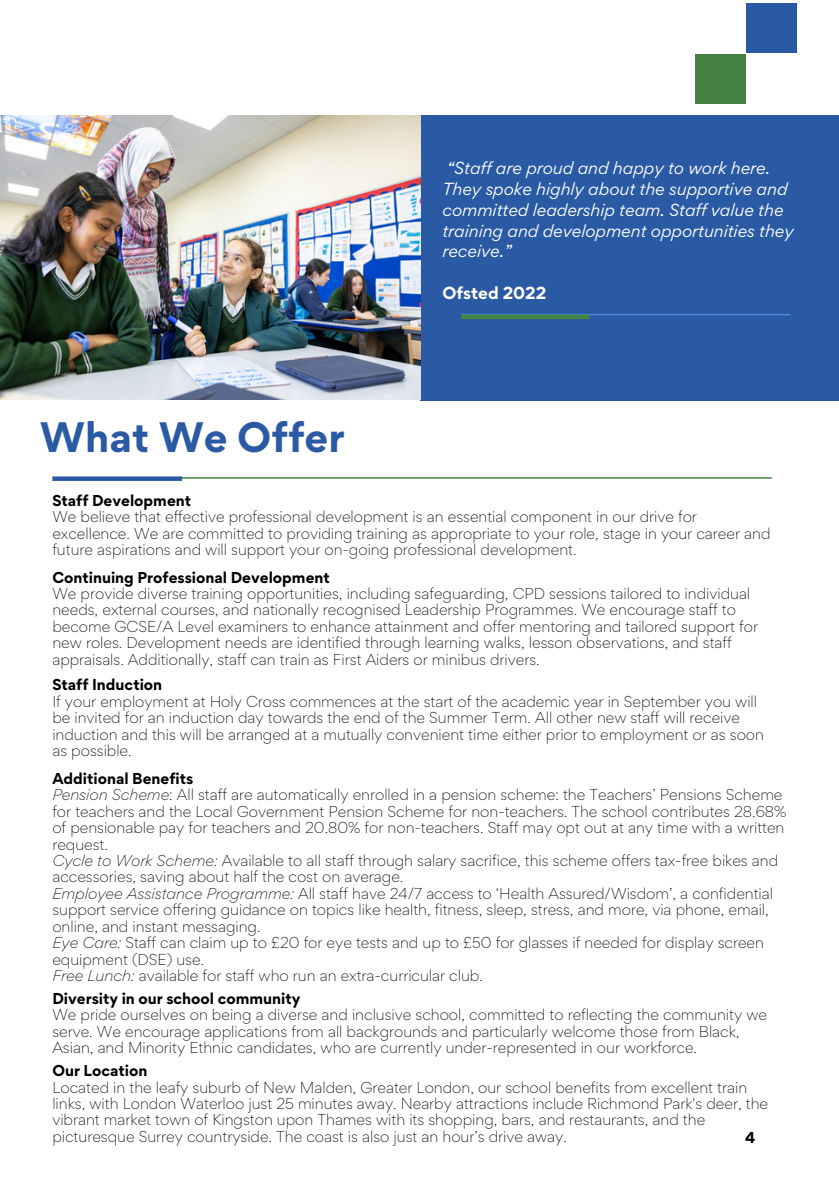
<style>
.page{position:relative;width:839px;height:1191px;background:#fff}
.page>*{position:absolute;margin:0;border:0;box-sizing:border-box;transform-origin:0 0}
.t1{font:700 38px "Gordita";color:#2a5aa4}
.t2{font:italic 15.6px/20.8px "Gordita";color:#fff}
.t3{font:700 15.6px "Gordita";color:#fff}
.t4{font:300 14px/16.4px "Gordita";color:#000}
.t5{font:700 14px "Gordita";color:#000}
.s1{font-style:italic}
</style>
<div class="page">
<div style="left:420px;top:116px;width:418px;height:285px;background:#2a5aa4"></div>
<img style="left:0;top:116px;width:420px;height:283px">
<hr style="left:461px;top:314px;width:329px;height:1px;background:#4c86e1">
<hr style="left:461px;top:315px;width:128px;height:4px;background:#468242">
<hr style="left:116px;top:477px;width:655px;height:2px;background:#468242">
<div style="left:52px;top:476px;width:130px;height:5px;background:#2a5aa4"></div>
<div style="left:695px;top:54px;width:51px;height:50px;background:#468242"></div>
<div style="left:746px;top:3px;width:51px;height:50px;background:#2a5aa4"></div>
<p class="t1" style="left:40px;top:411px;width:306px">What We Offer</p>
<p class="t2" style="left:442px;top:157px;width:353px">“Staff are proud and happy to work here.<br>They spoke highly about the supportive and committed leadership team. Staff value the training and development opportunities they receive.”</p>
<p class="t3" style="left:442px;top:282px;width:105px">Ofsted 2022</p>
<h2 class="t5" style="left:52px;top:491px;width:140px">Staff Development</h2>
<p class="t4" style="left:52px;top:509px;width:719px">We believe that effective professional development is an essential component in our drive for excellence. We are committed to providing training as appropriate to your role, stage in your career and future aspirations and will support your on-going professional development.</p>
<h1 class="t5" style="left:52px;top:568px;width:279px">Continuing Professional Development</h1>
<p class="t4" style="left:52px;top:585px;width:707px">We provide diverse training opportunities, including safeguarding, CPD sessions tailored to individual needs, external courses, and nationally recognised Leadership Programmes. We encourage staff to become GCSE/A Level examiners to enhance attainment and offer mentoring and tailored support for new roles. Development needs are identified through learning walks, lesson observations, and staff appraisals. Additionally, staff can train as First Aiders or minibus drivers.</p>
<p class="t5" style="left:52px;top:675px;width:111px">Staff Induction</p>
<p class="t4" style="left:52px;top:693px;width:713px">If your employment at Holy Cross commences at the start of the academic year in September you will be invited for an induction day towards the end of the Summer Term. All other new staff will receive induction and this will be arranged at a mutually convenient time either prior to employment or as soon as possible.</p>
<p class="t5" style="left:52px;top:769px;width:142px">Additional Benefits</p>
<p class="t4" style="left:52px;top:786px;width:735px"><span class="s1">Pension Scheme</span>: All staff are automatically enrolled in a pension scheme: the Teachers’ Pensions Scheme for teachers and the Local Government Pension Scheme for non-teachers. The school contributes 28.68% of pensionable pay for teachers and 20.80% for non-teachers. Staff may opt out at any time with a written request.</p>
<p class="t4" style="left:52px;top:852px;width:727px"><span class="s1">Cycle to Work Scheme:</span> Available to all staff through salary sacrifice, this scheme offers tax-free bikes and accessories, saving about half the cost on average.</p>
<p class="t4" style="left:52px;top:885px;width:722px"><span class="s1">Employee Assistance Programme:</span> All staff have 24/7 access to ‘Health Assured/Wisdom’, a confidential support service offering guidance on topics like health, fitness, sleep, stress, and more, via phone, email, online, and instant messaging.</p>
<p class="t4" style="left:52px;top:934px;width:713px"><span class="s1">Eye Care:</span> Staff can claim up to £20 for eye tests and up to £50 for glasses if needed for display screen equipment (DSE) use.</p>
<p class="t4" style="left:52px;top:967px;width:432px"><span class="s1">Free Lunch:</span> available for staff who run an extra-curricular club.</p>
<p class="t5" style="left:52px;top:989px;width:249px">Diversity in our school community</p>
<p class="t4" style="left:52px;top:1007px;width:716px">We pride ourselves on being a diverse and inclusive school, committed to reflecting the community we serve. We encourage applications from all backgrounds and particularly welcome those from Black,<br>Asian, and Minority Ethnic candidates, who are currently under-represented in our workforce.</p>
<p class="t5" style="left:52px;top:1061px;width:97px">Our Location</p>
<p class="t4" style="left:52px;top:1079px;width:717px">Located in the leafy suburb of New Malden, Greater London, our school benefits from excellent train links, with London Waterloo just 25 minutes away. Nearby attractions include Richmond Park's deer, the vibrant market town of Kingston upon Thames with its shopping, bars, and restaurants, and the picturesque Surrey countryside. The coast is also just an hour’s drive away.</p>
<p class="t5" style="left:745px;top:1128px;width:12px">4</p>
</div>
